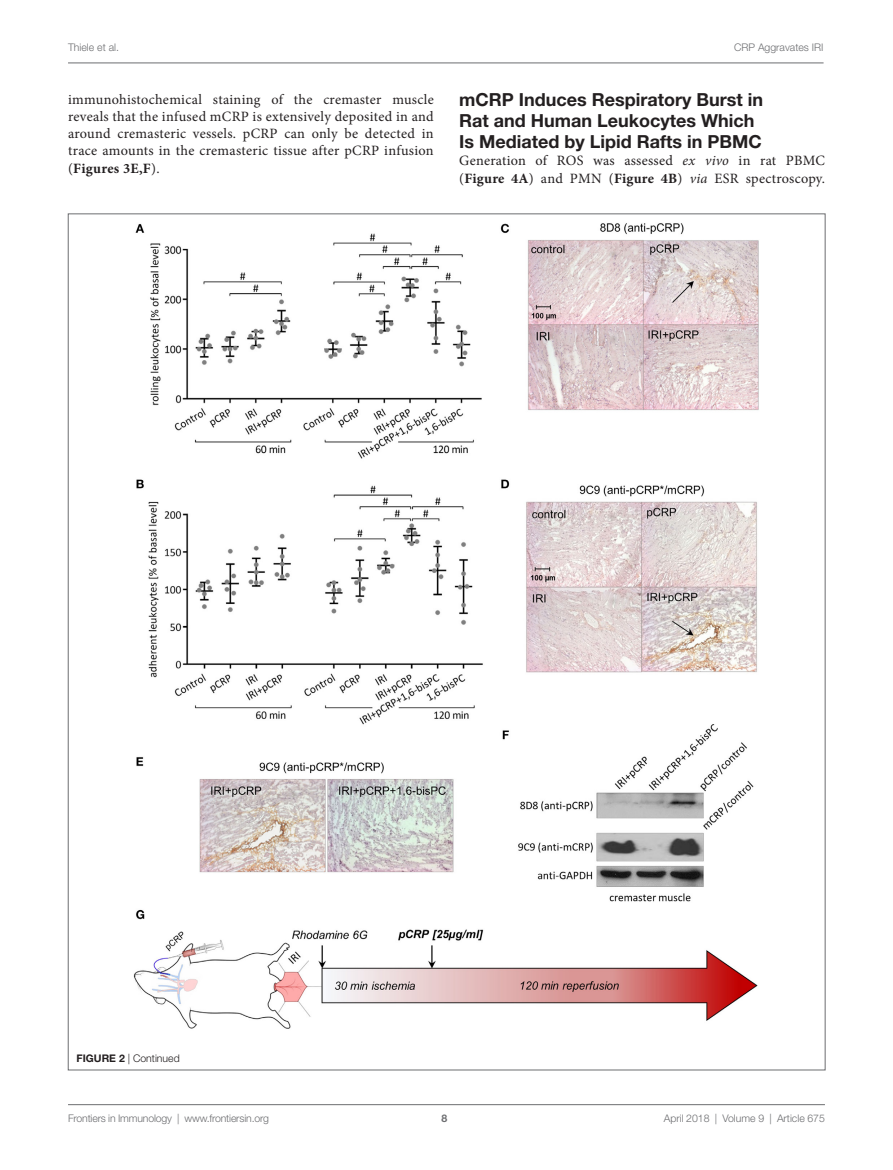
<style>
.page{position:relative;width:893px;height:1170px;background:#fff}
.page>*{position:absolute;margin:0;border:0;box-sizing:border-box;transform-origin:0 0}
.t1{font:700 18px/21px "Helvetica Neue LT Std";color:#231f20}
.t2{font:14.25px/17.2px "Minion Pro";letter-spacing:.015em;color:#231f20;text-align:justify}
.t3{font:300 10.5px "Helvetica Neue LT Std";color:#6c6d70}
.t4{font:300 10.5px "Helvetica Neue LT Std";color:#231f20}
.t5{font:700 10.5px "Helvetica Neue LT Std";color:#6c6d70}
.s1{font-weight:700}
.s2{font-style:italic}
</style>
<div class="page">
<img style="left:134px;top:223px;width:625px;height:806px">
<hr style="left:68px;top:63px;width:756px;height:1px;background:#6c6d70">
<hr style="left:68px;top:1104px;width:757px;height:1px;background:#6c6d70">
<p class="t3" style="left:68px;top:41px;width:52px">Thiele et al.</p>
<p class="t3" style="left:734px;top:41px;width:91px">CRP Aggravates IRI</p>
<p class="t2" style="left:68px;top:90px;width:367px">immunohistochemical staining of the cremaster muscle reveals that the infused mCRP is extensively deposited in and around cremasteric vessels. pCRP can only be detected in trace amounts in the cremasteric tissue after pCRP infusion (<span class="s1">Figures 3E,F</span>).</p>
<p class="t1" style="left:459px;top:89px;width:305px">mCRP Induces Respiratory Burst in<br>Rat and Human Leukocytes Which<br>Is Mediated by Lipid Rafts in PBMC</p>
<p class="t2" style="left:459px;top:152px;width:367px">Generation of ROS was assessed <span class="s2">ex vivo</span> in rat PBMC (<span class="s1">Figure 4A</span>) and PMN (<span class="s1">Figure 4B</span>) <span class="s2">via</span> ESR spectroscopy.</p>
<p class="t4" style="left:77px;top:1051px;width:105px"><span class="s1">Figure 2</span> | Continued</p>
<p class="t3" style="left:68px;top:1111px;width:203px">Frontiers in Immunology | www.frontiersin.org</p>
<p class="t3" style="left:664px;top:1111px;width:163px">April 2018 | Volume 9 | Article 675</p>
<p class="t5" style="left:441px;top:1111px;width:7px">8</p>
</div>
